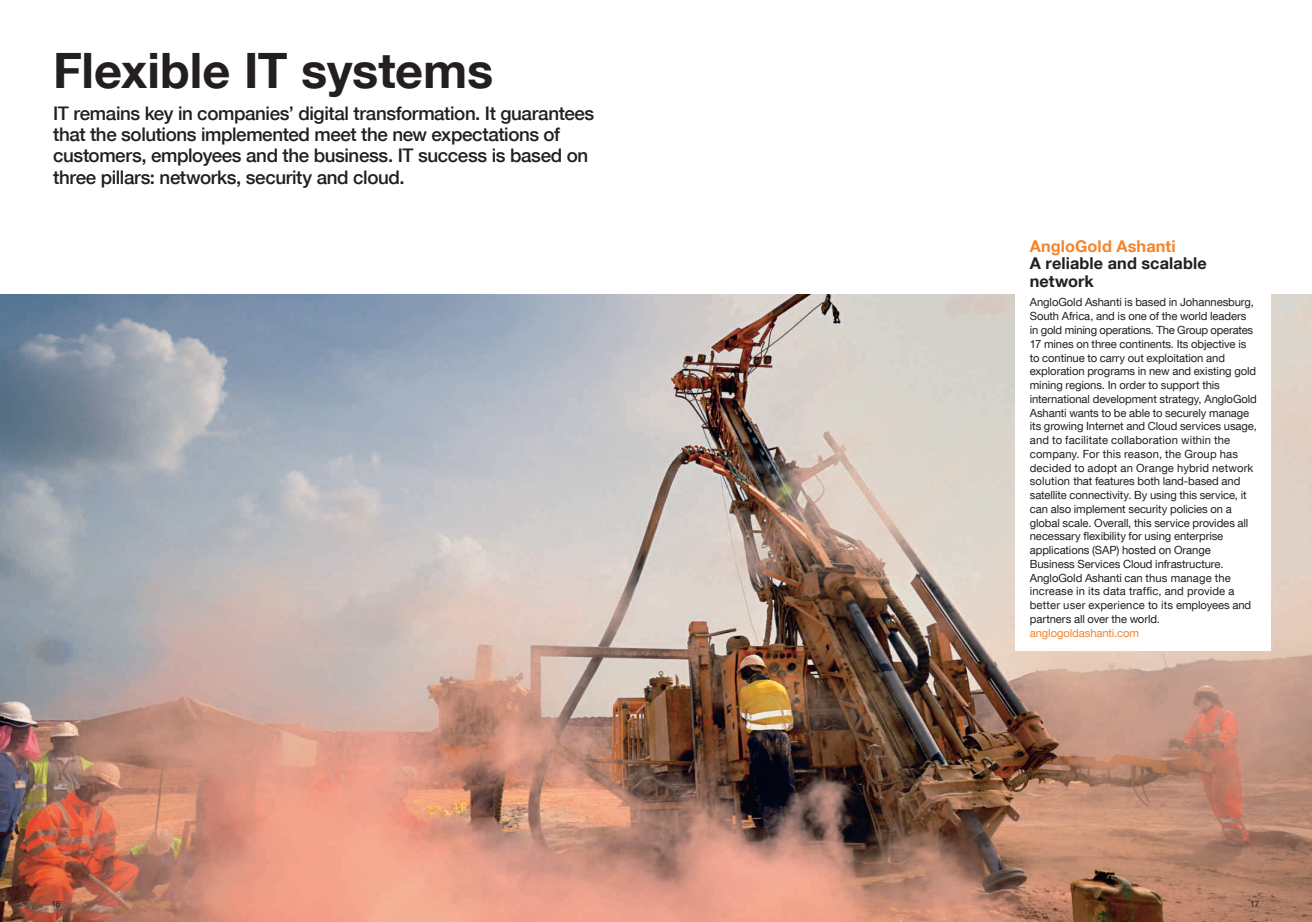
<style>
.page{position:relative;width:1312px;height:922px;background:#fff}
.page>*{position:absolute;margin:0;border:0;box-sizing:border-box;transform-origin:0 0}
.t1{font:700 48.75px "Helvetica Neue LT Com";letter-spacing:-.005em;color:#231f20}
.t2{font:500 18.75px/21.2px "Helvetica Neue LT Com";letter-spacing:-.02em;color:#231f20}
.t3{font:700 16.25px/17.5px "Helvetica Neue LT Com";letter-spacing:.01em;color:#231f20}
.t4{font:700 16.25px "Helvetica Neue LT Com";letter-spacing:.005em;color:#f5842a}
.t5{font:11.25px/13.8px "Helvetica Neue LT Com";letter-spacing:-.01em;color:#231f20}
.t6{font:11.25px "Helvetica Neue LT Com";letter-spacing:-.01em;color:#f5842a}
.t7{font:8.75px "Helvetica Neue LT Com";color:#231f20}
</style>
<div class="page">
<img style="left:0;top:294px;width:1311px;height:627px">
<div style="left:1015px;top:226px;width:255px;height:424px;background:#fff"></div>
<h1 class="t1" style="left:53px;top:52px;width:441px">Flexible IT systems</h1>
<p class="t2" style="left:53px;top:104px;width:542px">IT remains key in companies’ digital transformation. It guarantees that the solutions implemented meet the new expectations of customers, employees and the business. IT success is based on three pillars: networks, security and cloud.</p>
<h3 class="t4" style="left:1029px;top:240px;width:147px">AngloGold Ashanti</h3>
<h3 class="t3" style="left:1029px;top:256px;width:178px">A reliable and scalable network</h3>
<p class="t5" style="left:1029px;top:296px;width:228px">AngloGold Ashanti is based in Johannesburg, South Africa, and is one of the world leaders in gold mining operations. The Group operates 17 mines on three continents. Its objective is to continue to carry out exploitation and exploration programs in new and existing gold mining regions. In order to support this international development strategy, AngloGold Ashanti wants to be able to securely manage its growing Internet and Cloud services usage, and to facilitate collaboration within the company. For this reason, the Group has decided to adopt an Orange hybrid network solution that features both land-based and satellite connectivity. By using this service, it can also implement security policies on a global scale. Overall, this service provides all necessary flexibility for using enterprise applications (SAP) hosted on Orange Business Services Cloud infrastructure.<br>AngloGold Ashanti can thus manage the increase in its data traffic, and provide a better user experience to its employees and partners all over the world.</p>
<p class="t6" style="left:1029px;top:628px;width:111px">anglogoldashanti.com</p>
<p class="t7" style="left:51px;top:900px;width:11px">16</p>
<p class="t7" style="left:1249px;top:900px;width:11px">17</p>
</div>
